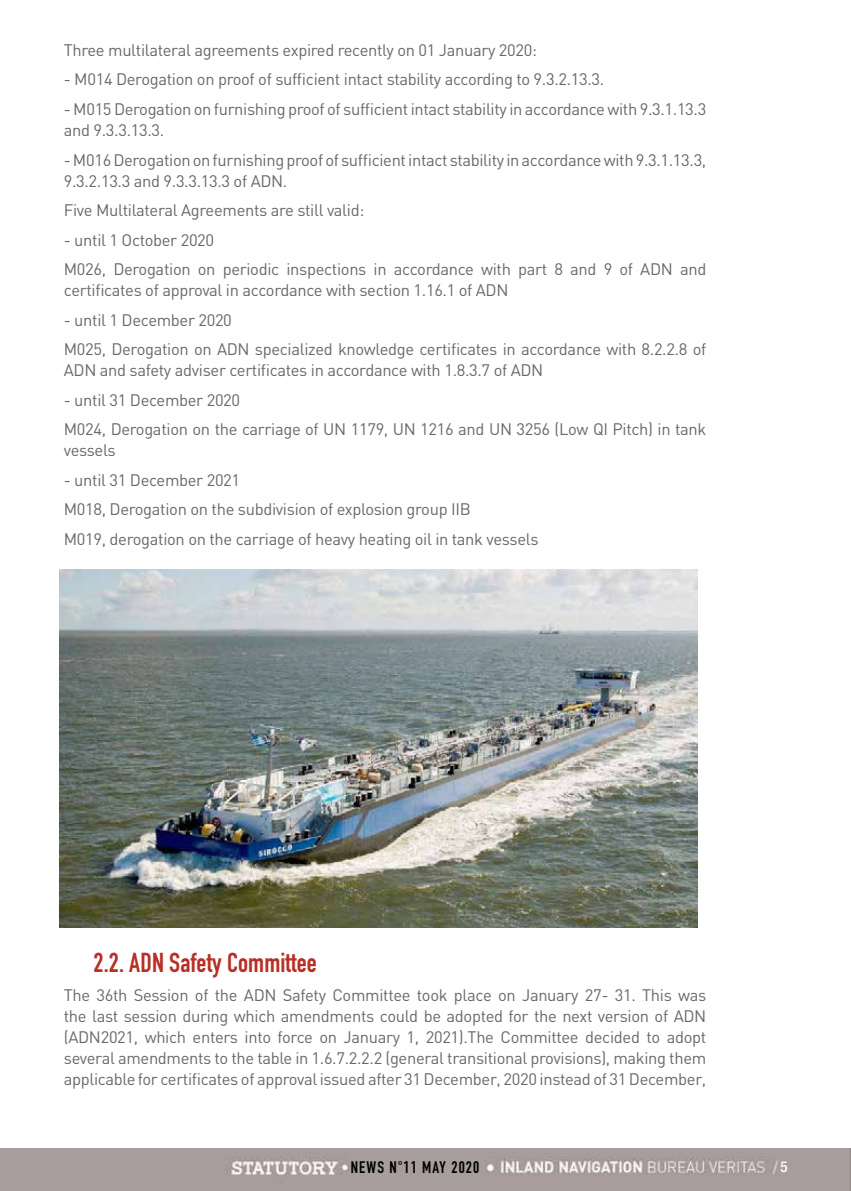
<style>
.page{position:relative;width:851px;height:1191px;background:#fff}
.page>*{position:absolute;margin:0;border:0;box-sizing:border-box;transform-origin:0 0}
.t1{font:27px "DIN Engschrift";letter-spacing:.005em;color:#b72f26}
.t2{font:16.5px/21px "DIN";letter-spacing:-.02em;color:#676968}
.t3{font:16.5px "DIN Engschrift";letter-spacing:.07em;color:#000}
.t4{font:500 condensed 15px "Helvetica Neue";color:#fff}
</style>
<div class="page">
<div style="left:0;top:1148px;width:850px;height:43px;background:#a79d9c"></div>
<img style="left:226px;top:1157px;width:552px;height:18px">
<img style="left:60px;top:570px;width:637px;height:357px">
<p class="t2" style="left:64px;top:39px;width:474px">Three multilateral agreements expired recently on 01 January 2020:</p>
<p class="t2" style="left:64px;top:69px;width:542px">- M014 Derogation on proof of sufficient intact stability according to 9.3.2.13.3.</p>
<p class="t2" style="left:64px;top:98px;width:644px">- M015 Derogation on furnishing proof of sufficient intact stability in accordance with 9.3.1.13.3 and 9.3.3.13.3.</p>
<p class="t2" style="left:64px;top:149px;width:644px">- M016 Derogation on furnishing proof of sufficient intact stability in accordance with 9.3.1.13.3,<br>9.3.2.13.3 and 9.3.3.13.3 of ADN.</p>
<p class="t2" style="left:64px;top:199px;width:302px">Five Multilateral Agreements are still valid:</p>
<p class="t2" style="left:64px;top:224px;width:644px;line-height:29.5px">- until 1 October 2020<br>M026, Derogation on periodic inspections in accordance with part 8 and 9 of ADN and</p>
<p class="t2" style="left:64px;top:279px;width:446px">certificates of approval in accordance with section 1.16.1 of ADN</p>
<p class="t2" style="left:64px;top:304px;width:644px;line-height:29.5px">- until 1 December 2020<br>M025, Derogation on ADN specialized knowledge certificates in accordance with 8.2.2.8 of</p>
<p class="t2" style="left:64px;top:359px;width:481px">ADN and safety adviser certificates in accordance with 1.8.3.7 of ADN</p>
<p class="t2" style="left:64px;top:384px;width:644px;line-height:29.5px">- until 31 December 2020<br>M024, Derogation on the carriage of UN 1179, UN 1216 and UN 3256 (Low QI Pitch) in tank</p>
<p class="t2" style="left:64px;top:439px;width:53px">vessels</p>
<p class="t2" style="left:64px;top:464px;width:476px;line-height:29.5px">- until 31 December 2021<br>M018, Derogation on the subdivision of explosion group IIB<br>M019, derogation on the carriage of heavy heating oil in tank vessels</p>
<h1 class="t1" style="left:94px;top:946px;width:225px">2.2. ADN Safety Committee</h1>
<p class="t2" style="left:64px;top:984px;width:644px;text-align:justify">The 36th Session of the ADN Safety Committee took place on January 27- 31. This was the last session during which amendments could be adopted for the next version of ADN (ADN2021, which enters into force on January 1, 2021).The Committee decided to adopt several amendments to the table in 1.6.7.2.2.2 (general transitional provisions), making them applicable for certificates of approval issued after 31 December, 2020 instead of 31 December,</p>
<p class="t3" style="left:350px;top:1157px;width:130px">NEWS N°11 MAY 2020</p>
<p class="t4" style="left:780px;top:1157px;width:9px">5</p>
</div>
